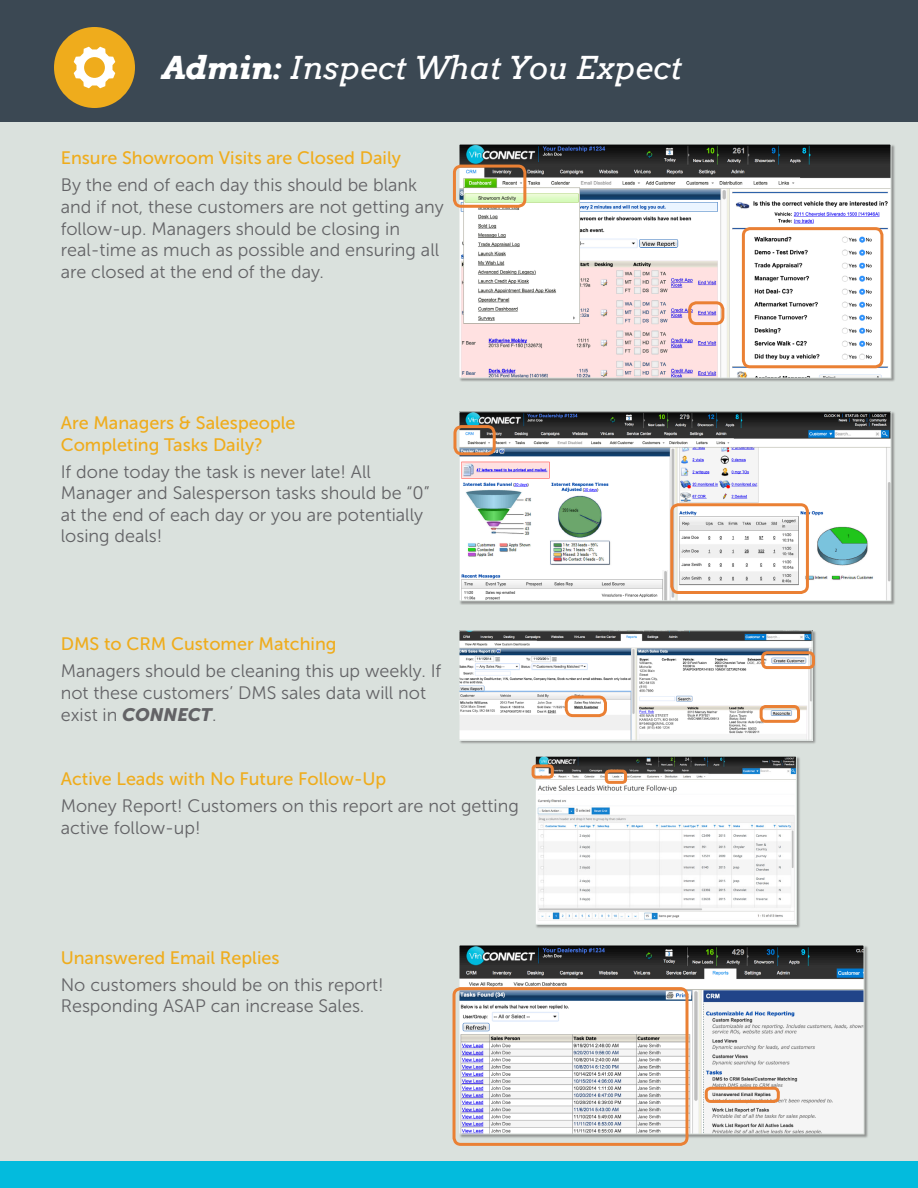
<style>
.page{position:relative;width:918px;height:1188px;background:#dae1dd}
.page>*{position:absolute;margin:0;border:0;box-sizing:border-box;transform-origin:0 0}
.t1{font:italic 31.5px "Arvo";color:#fff}
.t2{font:18px/21.6px "Museo Sans 300";color:#636366}
.t3{font:18px/21.6px "Museo Sans 500";color:#efac1c}
.s1{font-weight:700}
.s2{font-family:"Museo Sans 900";font-style:italic}
</style>
<div class="page">
<div style="left:0;top:0;width:918px;height:122px;background:#3b4853"></div>
<div style="left:54px;top:27px;width:81px;height:81px;background:#efac1c;border-radius:50%"></div>
<svg style="left:74px;top:47px;width:41px;height:41px"></svg>
<div style="left:0;top:1161px;width:918px;height:27px;background:#03bbdd"></div>
<div style="left:459px;top:144px;width:436px;height:238px;background:#231f20;opacity:.4"></div>
<img style="left:461px;top:146px;width:428px;height:230px">
<div style="left:459px;top:144px;width:432px;height:234px;border:1px solid #dae1dd"></div>
<div style="left:453px;top:165px;width:73px;height:43px;border:3px solid #ea8034;border-radius:7px"></div>
<div style="left:742px;top:227px;width:141px;height:141px;border:3px solid #ea8034;border-radius:7px"></div>
<div style="left:688px;top:301px;width:36px;height:24px;border:3px solid #ea8034;border-radius:7px"></div>
<div style="left:459px;top:412px;width:436px;height:193px;background:#231f20;opacity:.4"></div>
<img style="left:461px;top:414px;width:428px;height:185px">
<div style="left:459px;top:412px;width:432px;height:189px;border:1px solid #dae1dd"></div>
<div style="left:453px;top:425px;width:43px;height:30px;border:3px solid #ea8034;border-radius:7px"></div>
<div style="left:670px;top:503px;width:139px;height:91px;border:3px solid #ea8034;border-radius:7px"></div>
<div style="left:459px;top:631px;width:357px;height:114px;background:#231f20;opacity:.4"></div>
<img style="left:461px;top:633px;width:349px;height:105px">
<div style="left:459px;top:631px;width:353px;height:109px;border:1px solid #dae1dd"></div>
<div style="left:565px;top:696px;width:42px;height:21px;border:3px solid #ea8034;border-radius:7px"></div>
<div style="left:761px;top:651px;width:54px;height:18px;border:3px solid #ea8034;border-radius:4px"></div>
<div style="left:760px;top:705px;width:40px;height:18px;border:3px solid #ea8034;border-radius:4px"></div>
<div style="left:535px;top:756px;width:265px;height:172px;background:#231f20;opacity:.4"></div>
<img style="left:537px;top:758px;width:258px;height:165px">
<div style="left:535px;top:756px;width:262px;height:169px;border:1px solid #dae1dd"></div>
<div style="left:532px;top:764px;width:22px;height:15px;border:3px solid #ea8034;border-radius:3px"></div>
<div style="left:459px;top:945px;width:409px;height:193px;background:#231f20;opacity:.4"></div>
<img style="left:461px;top:947px;width:401px;height:185px">
<div style="left:459px;top:945px;width:405px;height:189px;border:1px solid #dae1dd"></div>
<div style="left:705px;top:1087px;width:75px;height:16px;border:3px solid #ea8034;border-radius:4px"></div>
<div style="left:453px;top:987px;width:235px;height:159px;border:3px solid #ea8034;border-radius:7px"></div>
<div style="left:605px;top:770px;width:22px;height:14px;border:3px solid #ea8034;border-radius:3px"></div>
<p class="t1" style="left:162px;top:47px;width:522px"><span class="s1">Admin:</span> Inspect What You Expect</p>
<p class="t3" style="left:61px;top:147px;width:342px">Ensure Showroom Visits are Closed Daily</p>
<p class="t2" style="left:61px;top:174px;width:385px">By the end of each day this should be blank and if not, these customers are not getting any follow-up. Managers should be closing in real-time as much as possible and ensuring all are closed at the end of the day.</p>
<p class="t3" style="left:61px;top:412px;width:236px">Are Managers &amp; Salespeople<br>Completing Tasks Daily?</p>
<p class="t2" style="left:61px;top:461px;width:371px">If done today the task is never late! All Manager and Salesperson tasks should be “0” at the end of each day or you are potentially losing deals!</p>
<p class="t3" style="left:61px;top:633px;width:277px">DMS to CRM Customer Matching</p>
<p class="t2" style="left:61px;top:660px;width:382px">Managers should be cleaning this up weekly. If not these customers’ DMS sales data will not exist in <span class="s2">CONNECT</span>.</p>
<p class="t3" style="left:61px;top:768px;width:327px">Active Leads with No Future Follow-Up</p>
<p class="t2" style="left:61px;top:795px;width:460px">Money Report! Customers on this report are not getting active follow-up!</p>
<p class="t3" style="left:61px;top:947px;width:220px">Unanswered Email Replies</p>
<p class="t2" style="left:61px;top:974px;width:325px">No customers should be on this report!<br>Responding ASAP can increase Sales.</p>
</div>
